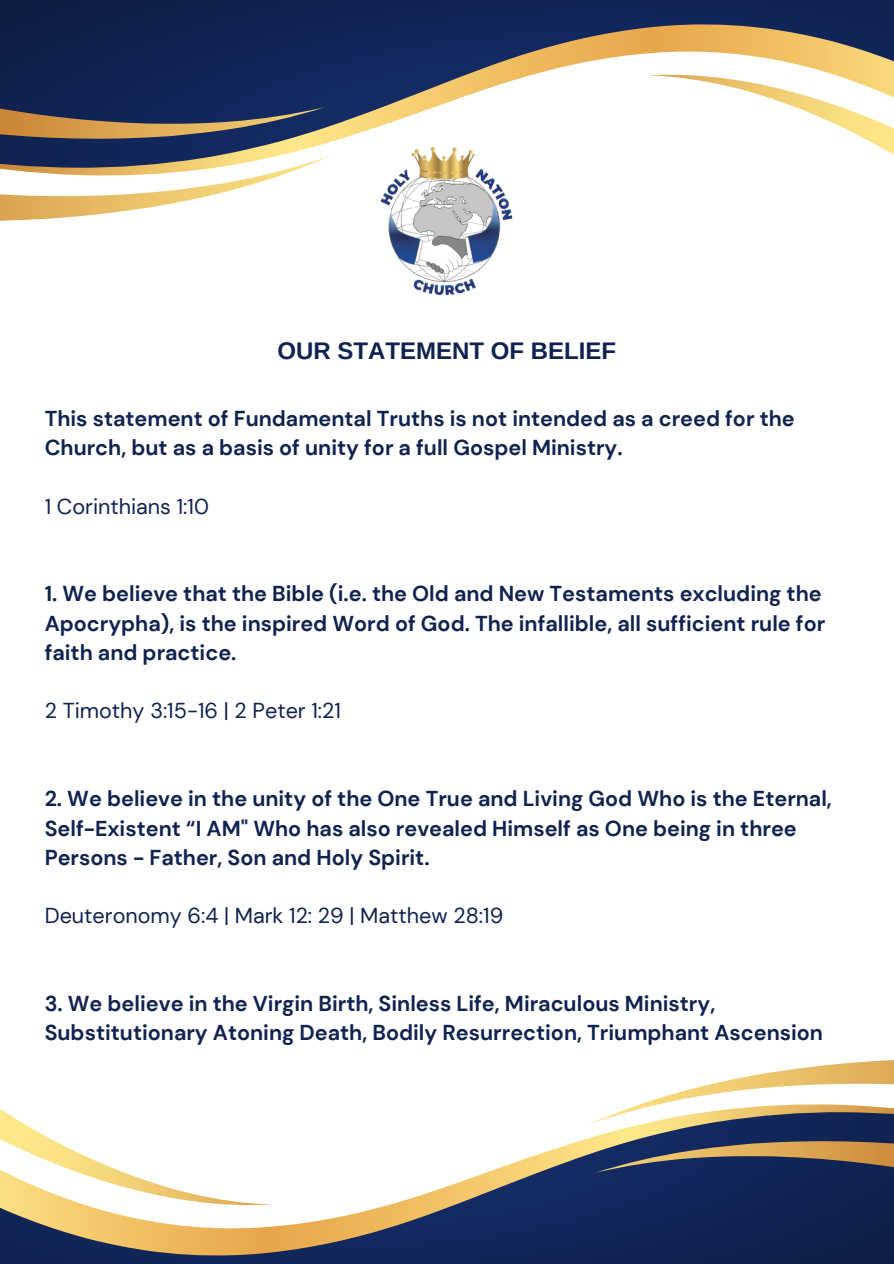
<style>
.page{position:relative;width:894px;height:1264px;background:#fff}
.page>*{position:absolute;margin:0;border:0;box-sizing:border-box;transform-origin:0 0}
.t1{font:700 24px "Arimo";color:#102250}
.t2{font:700 21.6px/29.2px "DM Sans";color:#102250}
.t3{font:21.6px "DM Sans";color:#102250}
</style>
<div class="page">
<svg style="left:0;top:0;width:893px;height:24px;fill:#102454"></svg>
<svg style="left:0;top:24px;width:893px;height:131px"></svg>
<svg style="left:648px;top:74px;width:245px;height:81px"></svg>
<svg style="left:0;top:155px;width:313px;height:66px"></svg>
<svg style="left:0;top:98px;width:325px;height:41px"></svg>
<svg style="left:0;top:1255px;width:893px;height:8px;fill:#112456"></svg>
<svg style="left:0;top:1125px;width:893px;height:130px"></svg>
<svg style="left:0;top:1109px;width:271px;height:96px"></svg>
<svg style="left:588px;top:1060px;width:305px;height:65px"></svg>
<svg style="left:594px;top:1140px;width:299px;height:41px"></svg>
<img style="left:313px;top:127px;width:267px;height:169px">
<p class="t1" style="left:277px;top:337px;width:340px">OUR STATEMENT OF BELIEF</p>
<p class="t2" style="left:45px;top:404px;width:751px">This statement of Fundamental Truths is not intended as a creed for the<br>Church, but as a basis of unity for a full Gospel Ministry.</p>
<p class="t3" style="left:45px;top:492px;width:166px">1 Corinthians 1:10</p>
<p class="t2" style="left:45px;top:579px;width:781px">1. We believe that the Bible (i.e. the Old and New Testaments excluding the<br>Apocrypha), is the inspired Word of God. The infallible, all sufficient rule for faith and practice.</p>
<p class="t3" style="left:45px;top:697px;width:298px">2 Timothy 3:15-16 | 2 Peter 1:21</p>
<p class="t2" style="left:45px;top:784px;width:788px">2. We believe in the unity of the One True and Living God Who is the Eternal,<br>Self-Existent “I AM" Who has also revealed Himself as One being in three<br>Persons - Father, Son and Holy Spirit.</p>
<p class="t3" style="left:45px;top:901px;width:460px">Deuteronomy 6:4 | Mark 12: 29 | Matthew 28:19</p>
<p class="t2" style="left:45px;top:989px;width:779px">3. We believe in the Virgin Birth, Sinless Life, Miraculous Ministry,<br>Substitutionary Atoning Death, Bodily Resurrection, Triumphant Ascension</p>
</div>
